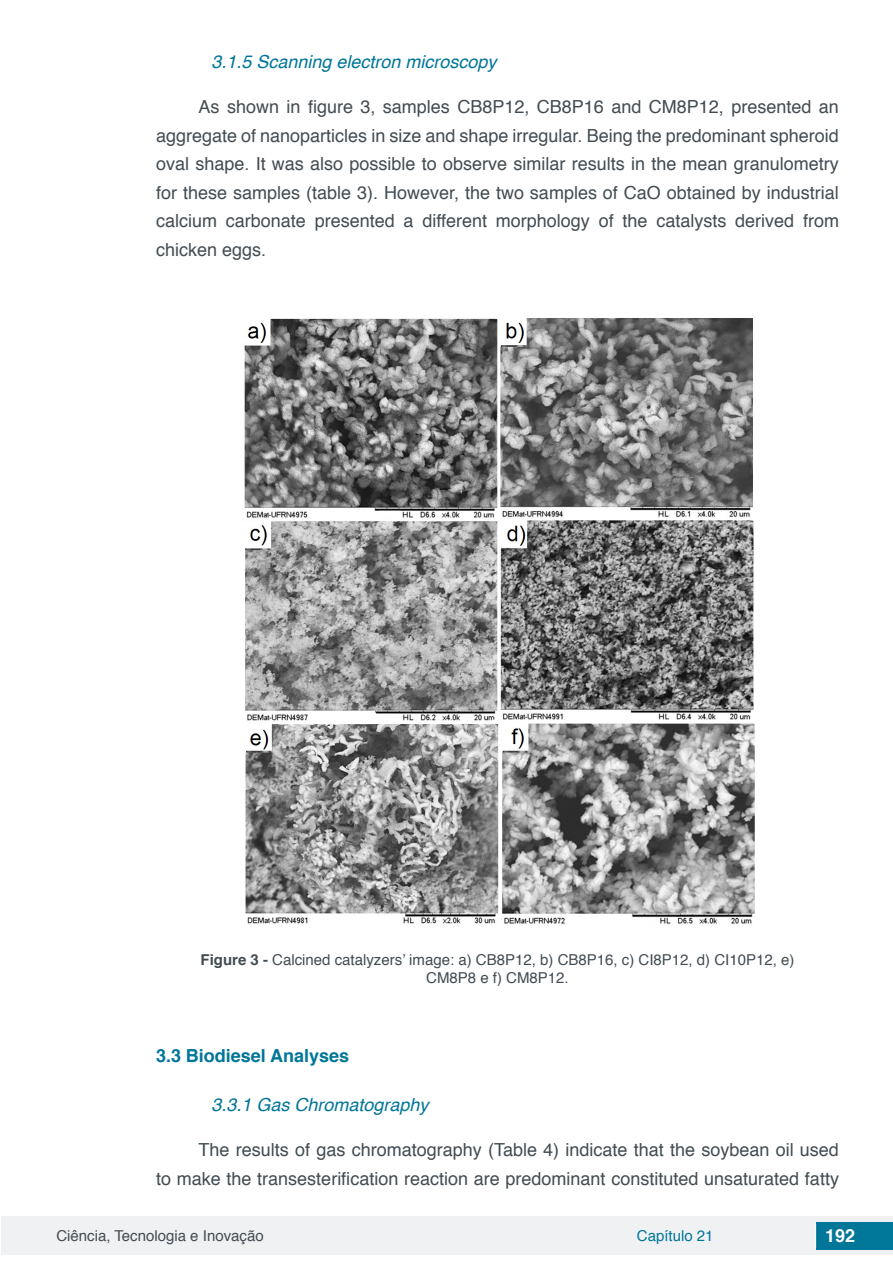
<style>
.page{position:relative;width:893px;height:1263px;background:#fff}
.page>*{position:absolute;margin:0;border:0;box-sizing:border-box;transform-origin:0 0}
.t1{font:18px/28.5px "Helvetica";color:#434c52;text-align:justify}
.t2{font:italic 18px "Helvetica";color:#007699}
.t3{font:700 18px "Helvetica";color:#007699}
.t4{font:700 18px "Helvetica";color:#fff}
.t5{font:15px/18px "Helvetica";color:#434c52;text-align:center}
.t6{font:15px "Helvetica";color:#007699}
.s1{font-weight:700}
</style>
<div class="page">
<div style="left:1px;top:1216px;width:891px;height:38px;background:#f0f1f2"></div>
<div style="left:816px;top:1222px;width:77px;height:27px;background:#007699"></div>
<svg style="left:815px;top:1224px;width:1px;height:24px"></svg>
<img style="left:244px;top:318px;width:511px;height:606px">
<p class="t2" style="left:211px;top:47px;width:287px">3.1.5 Scanning electron microscopy</p>
<p class="t1" style="left:156px;top:93px;width:684px;text-indent:43px">As shown in figure 3, samples CB8P12, CB8P16 and CM8P12, presented an aggregate of nanoparticles in size and shape irregular. Being the predominant spheroid oval shape. It was also possible to observe similar results in the mean granulometry for these samples (table 3). However, the two samples of CaO obtained by industrial calcium carbonate presented a different morphology of the catalysts derived from chicken eggs.</p>
<p class="t5" style="left:201px;top:951px;width:595px"><span class="s1">Figure 3 -</span> Calcined catalyzers’ image: a) CB8P12, b) CB8P16, c) CI8P12, d) CI10P12, e)<br>CM8P8 e f) CM8P12.</p>
<p class="t3" style="left:156px;top:1041px;width:195px">3.3 Biodiesel Analyses</p>
<p class="t2" style="left:211px;top:1090px;width:219px">3.3.1 Gas Chromatography</p>
<p class="t1" style="left:156px;top:1136px;width:684px;text-align:right">The results of gas chromatography (Table 4) indicate that the soybean oil used<br>to make the transesterification reaction are predominant constituted unsaturated fatty</p>
<p class="t5" style="left:56px;top:1227px;width:209px">Ciência, Tecnologia e Inovação</p>
<p class="t6" style="left:637px;top:1224px;width:78px">Capítulo 21</p>
<p class="t4" style="left:825px;top:1221px;width:32px">192</p>
</div>
